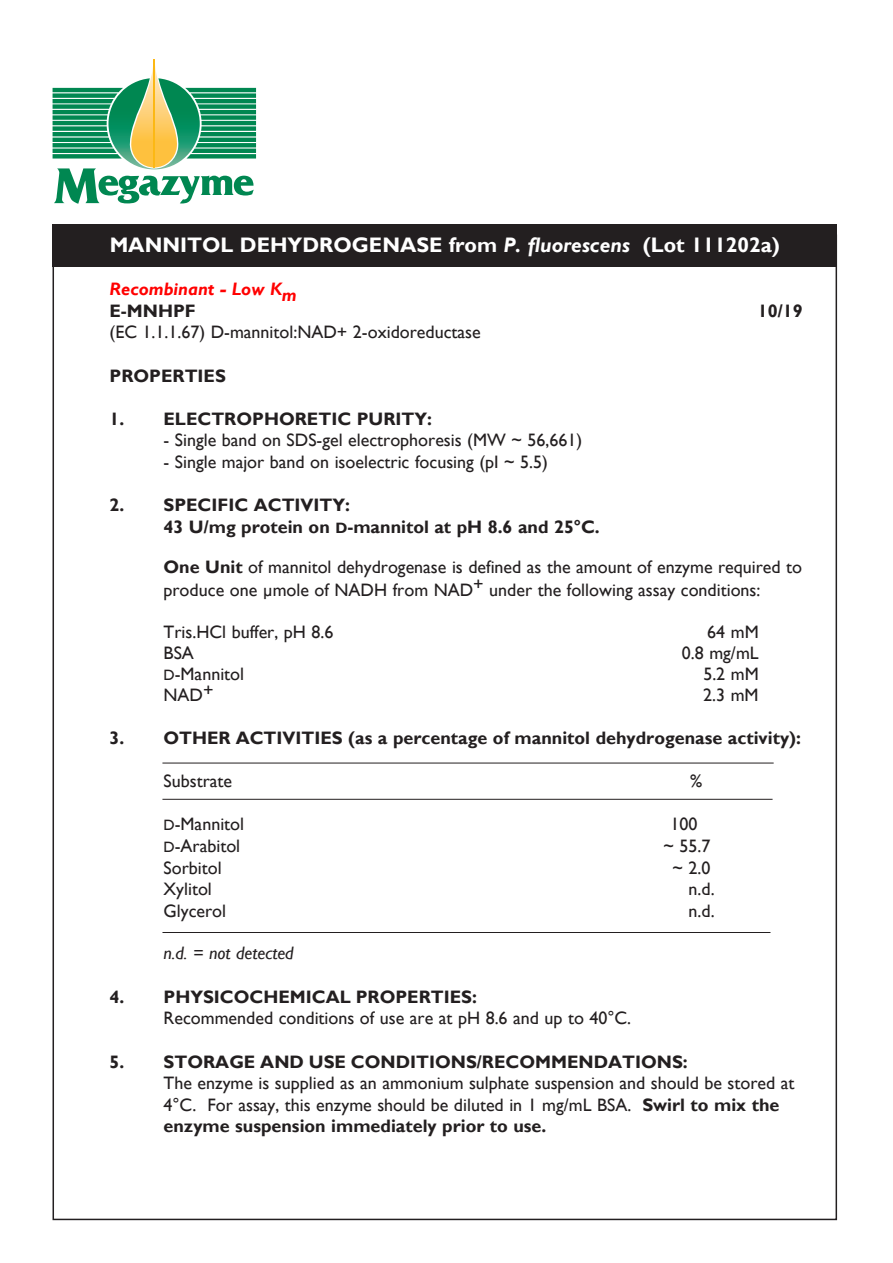
<style>
.page{position:relative;width:893px;height:1263px;background:#fff}
.page>*{position:absolute;margin:0;border:0;box-sizing:border-box;transform-origin:0 0}
.t1{font:700 21px "Gill Sans";color:#fff}
.t2{font:18px/21.6px "Gill Sans";color:#231f20}
.t3{font:700 18px "Gill Sans";color:#231f20}
.t4{font:italic 700 18px "Gill Sans";color:#f00}
.t5{font:italic 18px "Gill Sans";color:#231f20}
.s1{font-style:italic}
.s2{font-size:15px}
.s3{font-weight:700}
</style>
<div class="page">
<div style="left:53px;top:224px;width:784px;height:43px;background:#231f20"></div>
<hr style="left:162px;top:932px;width:608px;height:1px;background:#231f20">
<hr style="left:162px;top:763px;width:612px;height:1px;background:#231f20">
<hr style="left:162px;top:799px;width:611px;height:1px;background:#231f20">
<svg style="left:53px;top:59px;width:203px;height:145px"></svg>
<hr style="left:154px;top:59px;width:1px;height:108px;background:#fcb814">
<p class="t1" style="left:110px;top:232px;width:672px">MANNITOL DEHYDROGENASE from <span class="s1">P. fluorescens</span> (Lot 111202a)</p>
<p class="t4" style="left:110px;top:279px;width:188px">Recombinant - Low Km</p>
<p class="t3" style="left:110px;top:300px;width:88px">E-MNHPF</p>
<p class="t3" style="left:758px;top:300px;width:46px">10/19</p>
<p class="t2" style="left:110px;top:322px;width:373px">(EC 1.1.1.67) D-mannitol:NAD+ 2-oxidoreductase</p>
<p class="t3" style="left:110px;top:365px;width:118px">PROPERTIES</p>
<p class="t3" style="left:110px;top:408px;width:324px">1. ELECTROPHORETIC PURITY:</p>
<p class="t2" style="left:164px;top:430px;width:420px">- Single band on SDS-gel electrophoresis (MW ~ 56,661)</p>
<p class="t2" style="left:164px;top:451px;width:386px">- Single major band on isoelectric focusing (pI ~ 5.5)</p>
<p class="t3" style="left:110px;top:494px;width:242px">2. SPECIFIC ACTIVITY:</p>
<p class="t3" style="left:164px;top:516px;width:438px">43 U/mg protein on <span class="s2">D</span>-mannitol at pH 8.6 and 25°C.</p>
<p class="t2" style="left:164px;top:556px;width:640px;line-height:22.5px"><span class="s3">One Unit</span> of mannitol dehydrogenase is defined as the amount of enzyme required to produce one μmole of NADH from NAD+ under the following assay conditions:</p>
<p class="t2" style="left:164px;top:622px;width:171px">Tris.HCl buffer, pH 8.6</p>
<p class="t2" style="left:707px;top:622px;width:53px">64 mM</p>
<p class="t2" style="left:164px;top:643px;width:32px">BSA</p>
<p class="t2" style="left:682px;top:643px;width:78px">0.8 mg/mL</p>
<p class="t2" style="left:164px;top:664px;width:82px"><span class="s2">D</span>-Mannitol</p>
<p class="t2" style="left:703px;top:664px;width:57px">5.2 mM</p>
<p class="t2" style="left:164px;top:685px;width:52px">NAD+</p>
<p class="t2" style="left:703px;top:685px;width:57px">2.3 mM</p>
<p class="t3" style="left:110px;top:727px;width:693px">3. OTHER ACTIVITIES (as a percentage of mannitol dehydrogenase activity):</p>
<p class="t2" style="left:164px;top:771px;width:70px">Substrate</p>
<p class="t2" style="left:690px;top:771px;width:14px">%</p>
<p class="t2" style="left:164px;top:814px;width:82px"><span class="s2">D</span>-Mannitol</p>
<p class="t2" style="left:671px;top:814px;width:28px">100</p>
<p class="t2" style="left:164px;top:835px;width:78px"><span class="s2">D</span>-Arabitol</p>
<p class="t2" style="left:664px;top:835px;width:48px">~ 55.7</p>
<p class="t2" style="left:164px;top:857px;width:60px">Sorbitol</p>
<p class="t2" style="left:673px;top:857px;width:39px">~ 2.0</p>
<p class="t2" style="left:164px;top:879px;width:50px">Xylitol</p>
<p class="t2" style="left:689px;top:879px;width:28px">n.d.</p>
<p class="t2" style="left:164px;top:900px;width:64px">Glycerol</p>
<p class="t2" style="left:689px;top:900px;width:28px">n.d.</p>
<p class="t5" style="left:164px;top:943px;width:132px">n.d. = not detected</p>
<p class="t3" style="left:110px;top:986px;width:369px">4. PHYSICOCHEMICAL PROPERTIES:</p>
<p class="t2" style="left:164px;top:1008px;width:469px">Recommended conditions of use are at pH 8.6 and up to 40°C.</p>
<p class="t3" style="left:110px;top:1050px;width:580px">5. STORAGE AND USE CONDITIONS/RECOMMENDATIONS:</p>
<p class="t2" style="left:164px;top:1072px;width:632px">The enzyme is supplied as an ammonium sulphate suspension and should be stored at<br>4°C. For assay, this enzyme should be diluted in 1 mg/mL BSA. <span class="s3">Swirl to mix the enzyme suspension immediately prior to use.</span></p>
</div>
